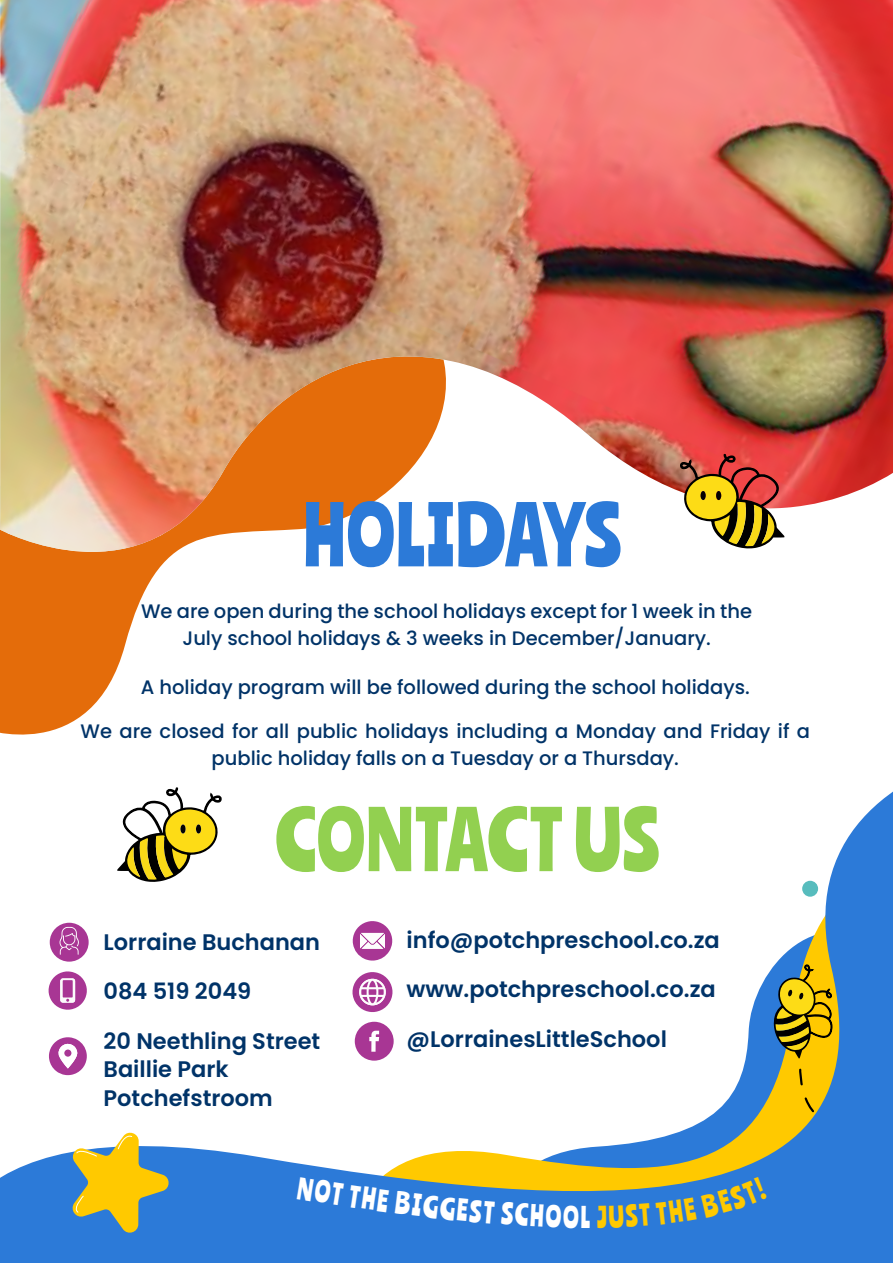
<style>
.page{position:relative;width:893px;height:1263px;background:#fff}
.page>*{position:absolute;margin:0;border:0;box-sizing:border-box;transform-origin:0 0}
.t1{font:78.6px "Ranchers";letter-spacing:.02em;color:#92d050}
.t2{font:78.6px "Ranchers";letter-spacing:.02em;color:#2c7ad8}
.t3{font:27.3px "Ranchers";color:#fff;scale:.94 1}
.t4{font:600 22.5px/28.5px "Poppins";color:#003368}
.t5{font:500 19.5px/27px "Poppins";color:#003368;text-align:center}
</style>
<div class="page">
<svg style="left:0;top:608px;width:137px;height:98px;background:#e77f29"></svg>
<img style="left:0;top:0;width:893px;height:608px">
<svg style="left:0;top:706px;width:893px;height:557px"></svg>
<svg style="left:69px;top:1129px;width:102px;height:107px;background:#adb27b"></svg>
<div style="left:297px;top:1176px;width:92px;height:36px;background:#2c7ad8"></div>
<div style="left:395px;top:1191px;width:100px;height:33px;background:#2c7ad8"></div>
<div style="left:501px;top:1202px;width:78px;height:26px;background:#2c7ad8"></div>
<svg style="left:597px;top:963px;width:296px;height:300px"></svg>
<h1 class="t2" style="left:304px;top:484px;width:319px">HOLIDAYS</h1>
<p class="t5" style="left:141px;top:598px;width:612px">We are open during the school holidays except for 1 week in the<br>July school holidays &amp; 3 weeks in December/January.</p>
<p class="t5" style="left:141px;top:674px;width:610px">A holiday program will be followed during the school holidays.</p>
<p class="t5" style="left:81px;top:717px;width:731px">We are closed for all public holidays including a Monday and Friday if a public holiday falls on a Tuesday or a Thursday.</p>
<h1 class="t1" style="left:276px;top:789px;width:385px">CONTACT US</h1>
<p class="t4" style="left:104px;top:928px;width:218px">Lorraine Buchanan</p>
<p class="t4" style="left:104px;top:977px;width:149px">084 519 2049</p>
<p class="t4" style="left:104px;top:1027px;width:218px">20 Neethling Street<br>Baillie Park<br>Potchefstroom</p>
<p class="t4" style="left:407px;top:926px;width:315px">info@potchpreschool.co.za</p>
<p class="t4" style="left:407px;top:975px;width:311px">www.potchpreschool.co.za</p>
<p class="t4" style="left:407px;top:1025px;width:262px">@LorrainesLittleSchool</p>
<h2 class="t3" style="left:581px;top:1199px;width:12px">L</h2>
</div>
